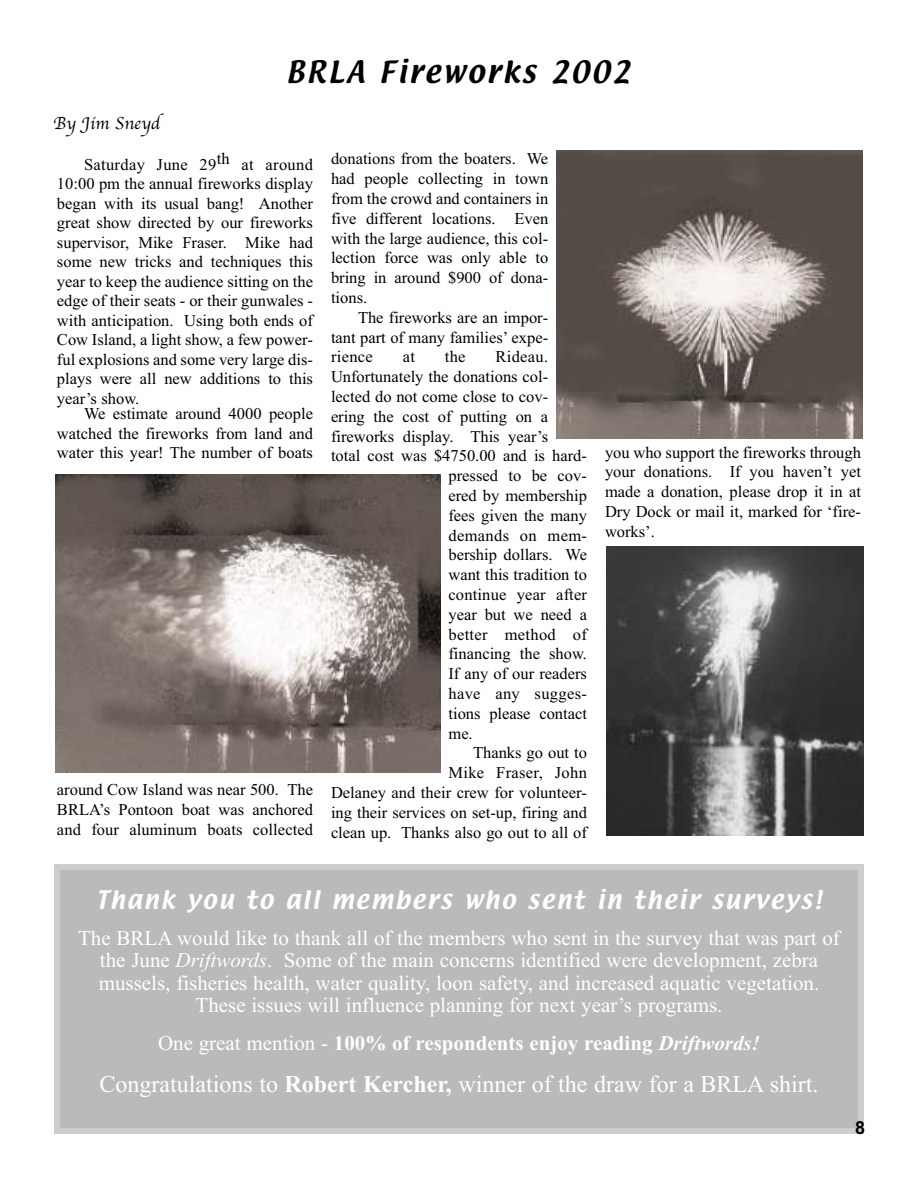
<style>
.page{position:relative;width:918px;height:1188px;background:#fff}
.page>*{position:absolute;margin:0;border:0;box-sizing:border-box;transform-origin:0 0}
.t1{font:27px "Textile";letter-spacing:.09em;color:#000}
.t2{font:24px "Times New Roman";color:#fff}
.t3{font:22.5px "Textile";letter-spacing:.085em;color:#fff}
.t4{font:21px/22.5px "Times New Roman";color:#fff;text-align:center}
.t5{font:700 21px "Times New Roman";color:#fff}
.t6{font:18px "Apple Chancery";color:#000}
.t7{font:700 18px "Arial";color:#000}
.t8{font:16.5px/19.8px "Times New Roman";color:#000;text-align:justify}
.t9{font:16.5px "Times New Roman";letter-spacing:.02em;color:#000}
.s1{font-style:italic}
.s2{font-weight:400}
.s3{font-weight:700}
</style>
<div class="page">
<img style="left:56px;top:474px;width:385px;height:298px">
<img style="left:557px;top:150px;width:305px;height:289px">
<img style="left:606px;top:546px;width:258px;height:290px">
<div style="left:57px;top:867px;width:804px;height:264px;background:#bababa"></div>
<div style="left:54px;top:864px;width:810px;height:270px;border:6px solid #cdcdcd"></div>
<p class="t6" style="left:53px;top:113px;width:108px">By Jim Sneyd</p>
<h1 class="t1" style="left:286px;top:60px;width:345px">BRLA Fireworks 2002</h1>
<p class="t8" style="left:57px;top:156px;width:258px;text-indent:27px">Saturday June 29th at around 10:00 pm the annual fireworks display began with its usual bang! Another great show directed by our fireworks supervisor, Mike Fraser. Mike had some new tricks and techniques this year to keep the audience sitting on the edge of their seats - or their gunwales - with anticipation. Using both ends of Cow Island, a light show, a few power&shy;ful explosions and some very large dis&shy;plays were all new additions to this year’s show.</p>
<p class="t8" style="left:57px;top:405px;width:258px;text-indent:27px">We estimate around 4000 people watched the fireworks from land and water this year! The number of boats</p>
<p class="t8" style="left:57px;top:781px;width:258px">around Cow Island was near 500. The BRLA’s Pontoon boat was anchored and four aluminum boats collected</p>
<p class="t8" style="left:331px;top:151px;width:219px">donations from the boaters. We had people collecting in town from the crowd and containers in five different locations. Even with the large audience, this col&shy;lection force was only able to bring in around $900 of dona&shy;tions.</p>
<p class="t8" style="left:331px;top:309px;width:219px;text-indent:27px">The fireworks are an impor&shy;tant part of many families’ expe&shy;rience</p>
<p class="t8" style="left:403px;top:349px;width:14px">at</p>
<p class="t8" style="left:445px;top:349px;width:22px">the</p>
<p class="t8" style="left:495px;top:349px;width:54px">Rideau.</p>
<p class="t8" style="left:331px;top:368px;width:219px">Unfortunately the donations col-</p>
<p class="t8" style="left:331px;top:388px;width:219px">lected do not come close to cov-</p>
<p class="t8" style="left:331px;top:408px;width:219px">ering the cost of putting on a</p>
<p class="t8" style="left:331px;top:428px;width:219px">fireworks display. This year’s</p>
<p class="t8" style="left:331px;top:448px;width:258px">total cost was $4750.00 and is hard-</p>
<p class="t8" style="left:448px;top:467px;width:140px">pressed to be cov-</p>
<p class="t8" style="left:448px;top:487px;width:140px">ered by membership</p>
<p class="t8" style="left:448px;top:507px;width:140px">fees given the many</p>
<p class="t9" style="left:448px;top:529px;width:140px">demands on mem-</p>
<p class="t8" style="left:448px;top:547px;width:140px">bership dollars. We</p>
<p class="t8" style="left:448px;top:566px;width:140px">want this tradition to</p>
<p class="t8" style="left:448px;top:586px;width:140px">continue year after</p>
<p class="t8" style="left:448px;top:606px;width:140px">year but we need a</p>
<p class="t9" style="left:448px;top:628px;width:140px">better method of</p>
<p class="t8" style="left:448px;top:646px;width:140px">financing the show.</p>
<p class="t8" style="left:448px;top:665px;width:140px">If any of our readers</p>
<p class="t9" style="left:448px;top:688px;width:140px">have any sugges-</p>
<p class="t8" style="left:448px;top:705px;width:140px">tions please contact</p>
<p class="t8" style="left:448px;top:725px;width:26px">me.</p>
<p class="t8" style="left:473px;top:745px;width:115px">Thanks go out to</p>
<p class="t9" style="left:448px;top:767px;width:140px">Mike Fraser, John</p>
<p class="t8" style="left:331px;top:784px;width:258px">Delaney and their crew for volunteer-</p>
<p class="t8" style="left:331px;top:804px;width:258px">ing their services on set-up, firing and</p>
<p class="t8" style="left:331px;top:824px;width:258px">clean up. Thanks also go out to all of</p>
<p class="t8" style="left:605px;top:444px;width:258px">you who support the fireworks through your donations. If you haven’t yet made a donation, please drop it in at Dry Dock or mail it, marked for ‘fire&shy;works’.</p>
<h3 class="t3" style="left:97px;top:890px;width:726px">Thank you to all members who sent in their surveys!</h3>
<p class="t4" style="left:78px;top:929px;width:763px">The BRLA would like to thank all of the members who sent in the survey that was part of the June <span class="s1">Driftwords</span>. Some of the main concerns identified were development, zebra mussels, fisheries health, water quality, loon safety, and increased aquatic vegetation.<br>These issues will influence planning for next year’s programs.</p>
<p class="t5" style="left:158px;top:1036px;width:603px"><span class="s2">One great mention -</span> 100% of respondents enjoy reading <span class="s1">Driftwords!</span></p>
<h2 class="t2" style="left:99px;top:1075px;width:721px">Congratulations to <span class="s3">Robert Kercher,</span> winner of the draw for a BRLA shirt.</h2>
<p class="t7" style="left:855px;top:1121px;width:12px">8</p>
</div>
